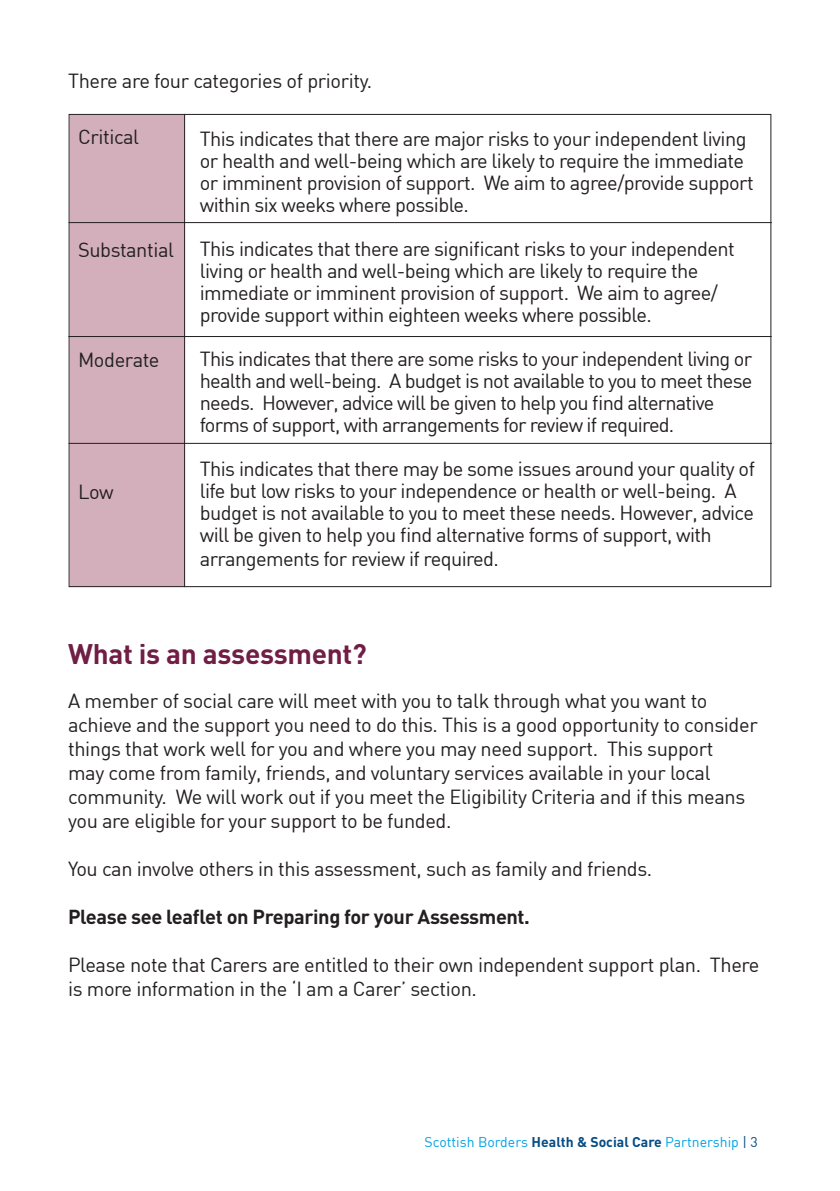
<style>
.page{position:relative;width:840px;height:1191px;background:#fff}
.page>*{position:absolute;margin:0;border:0;box-sizing:border-box;transform-origin:0 0}
.t1{font:700 28px "DIN";letter-spacing:-.01em;color:#701e45}
.t2{font:20px/22px "DIN";letter-spacing:-.03em;color:#231f20}
.t3{font:700 20px "DIN";letter-spacing:-.02em;color:#231f20}
.t4{font:14px "DIN";color:#00a2e4}
.s1{font-weight:700;color:#054c84}
.s2{color:#054c84}
</style>
<div class="page">
<div style="left:70px;top:115px;width:114px;height:471px;background:#d2afbb"></div>
<hr style="left:184px;top:114px;width:1px;height:473px;background:#231f20">
<hr style="left:69px;top:222px;width:702px;height:1px;background:#231f20">
<hr style="left:68px;top:336px;width:703px;height:1px;background:#231f20">
<hr style="left:69px;top:443px;width:702px;height:1px;background:#231f20">
<p class="t2" style="left:68px;top:69px;width:305px">There are four categories of priority.</p>
<p class="t2" style="left:78px;top:126px;width:63px">Critical</p>
<p class="t2" style="left:78px;top:238px;width:98px">Substantial</p>
<p class="t2" style="left:78px;top:348px;width:83px">Moderate</p>
<p class="t2" style="left:78px;top:480px;width:37px">Low</p>
<p class="t2" style="left:200px;top:127px;width:555px">This indicates that there are major risks to your independent living or health and well-being which are likely to require the immediate or imminent provision of support. We aim to agree/provide support within six weeks where possible.</p>
<p class="t2" style="left:200px;top:237px;width:536px">This indicates that there are significant risks to your independent living or health and well-being which are likely to require the immediate or imminent provision of support. We aim to agree/ provide support within eighteen weeks where possible.</p>
<p class="t2" style="left:200px;top:347px;width:554px">This indicates that there are some risks to your independent living or health and well-being. A budget is not available to you to meet these needs. However, advice will be given to help you find alternative forms of support, with arrangements for review if required.</p>
<p class="t2" style="left:200px;top:457px;width:556px">This indicates that there may be some issues around your quality of life but low risks to your independence or health or well-being. A budget is not available to you to meet these needs. However, advice will be given to help you find alternative forms of support, with</p>
<p class="t2" style="left:200px;top:547px;width:300px">arrangements for review if required.</p>
<p class="t1" style="left:68px;top:635px;width:300px">What is an assessment?</p>
<p class="t2" style="left:68px;top:688px;width:690px;line-height:24px">A member of social care will meet with you to talk through what you want to achieve and the support you need to do this. This is a good opportunity to consider things that work well for you and where you may need support. This support<br>may come from family, friends, and voluntary services available in your local community. We will work out if you meet the Eligibility Criteria and if this means you are eligible for your support to be funded.</p>
<p class="t2" style="left:68px;top:857px;width:585px">You can involve others in this assessment, such as family and friends.</p>
<p class="t3" style="left:68px;top:904px;width:463px">Please see leaflet on Preparing for your Assessment.</p>
<p class="t2" style="left:68px;top:952px;width:692px;line-height:24px">Please note that Carers are entitled to their own independent support plan. There is more information in the ‘I am a Carer’ section.</p>
<p class="t4" style="left:424px;top:1133px;width:334px">Scottish Borders <span class="s1">Health &amp; Social Care</span> Partnership <span class="s2">| 3</span></p>
</div>
